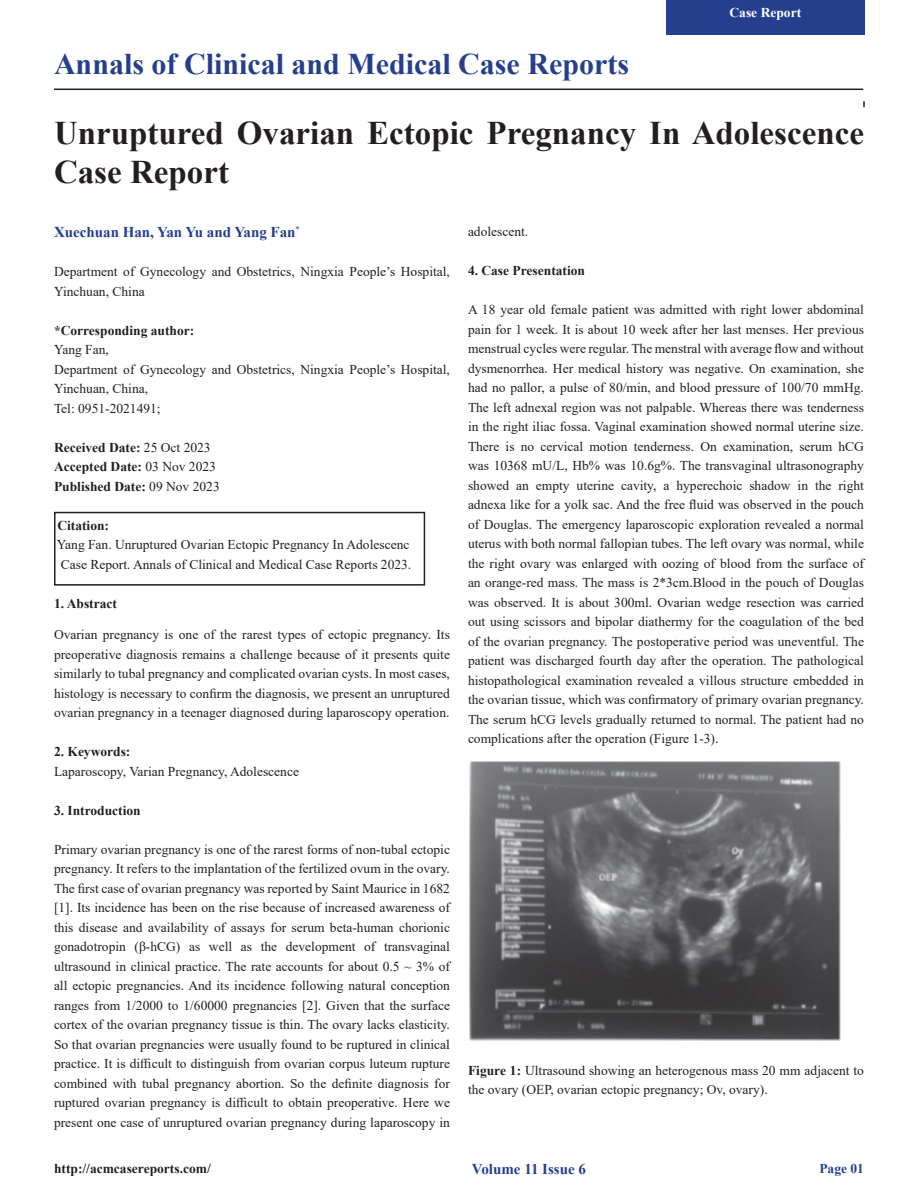
<style>
.page{position:relative;width:918px;height:1188px;background:#fff}
.page>*{position:absolute;margin:0;border:0;box-sizing:border-box;transform-origin:0 0}
.t1{font:700 33px/39px "Times New Roman";color:#231f20}
.t2{font:700 30px "Times New Roman";color:#253f8e}
.Default{font:700 15px "Times New Roman";color:#253f8e}
.Default-2{font:13.5px/19.5px "Times New Roman";color:#231f20}
.t3{font:700 13.5px "Times New Roman";color:#231f20}
.t4{font:700 13.5px "Times New Roman";color:#fff}
.t5{font:700 13.5px "Times New Roman";color:#253f8e}
.s1{font-weight:400}
.s2{font-weight:700}
</style>
<div class="page">
<svg style="left:863px;top:101px;width:2px;height:6px"></svg>
<hr style="left:54px;top:89px;width:809px;height:1px;background:#231f20">
<img style="left:469px;top:761px;width:372px;height:279px">
<div style="left:666px;top:0;width:199px;height:34px;background:#253f8e"></div>
<div style="left:54px;top:512px;width:371px;height:74px;border:2px solid #231f20"></div>
<p class="t2" style="left:54px;top:43px;width:577px">Annals of Clinical and Medical Case Reports</p>
<p class="t4" style="left:730px;top:2px;width:73px">Case Report</p>
<p class="t1" style="left:54px;top:113px;width:811px">Unruptured Ovarian Ectopic Pregnancy In Adolescence<br>Case Report</p>
<p class="Default" style="left:54px;top:221px;width:247px">Xuechuan Han, Yan Yu and Yang Fan<sup>*</sup></p>
<p class="Default-2" style="left:54px;top:261px;width:398px">Department of Gynecology and Obstetrics, Ningxia People’s Hospital,<br>Yinchuan, China</p>
<p class="t3" style="left:54px;top:320px;width:142px">*Corresponding author:</p>
<p class="Default-2" style="left:54px;top:339px;width:56px">Yang Fan,</p>
<p class="Default-2" style="left:54px;top:359px;width:398px">Department of Gynecology and Obstetrics, Ningxia People’s Hospital,<br>Yinchuan, China,</p>
<p class="Default-2" style="left:54px;top:398px;width:108px">Tel: 0951-2021491;</p>
<p class="t3" style="left:54px;top:437px;width:158px">Received Date: <span class="s1">25 Oct 2023</span></p>
<p class="t3" style="left:54px;top:457px;width:163px">Accepted Date: <span class="s1">03 Nov 2023</span></p>
<p class="t3" style="left:54px;top:476px;width:167px">Published Date: <span class="s1">09 Nov 2023</span></p>
<p class="t3" style="left:57px;top:515px;width:53px">Citation:</p>
<p class="Default-2" style="left:57px;top:534px;width:354px">Yang Fan. Unruptured Ovarian Ectopic Pregnancy In Adolescenc</p>
<p class="Default-2" style="left:61px;top:554px;width:352px">Case Report. Annals of Clinical and Medical Case Reports 2023.</p>
<p class="t3" style="left:54px;top:593px;width:64px">1. Abstract</p>
<p class="Default-2" style="left:54px;top:624px;width:398px;text-align:justify">Ovarian pregnancy is one of the rarest types of ectopic pregnancy. Its preoperative diagnosis remains a challenge because of it presents quite similarly to tubal pregnancy and complicated ovarian cysts. In most cases, histology is necessary to confirm the diagnosis, we present an unruptured ovarian pregnancy in a teenager diagnosed during laparoscopy operation.</p>
<p class="t3" style="left:54px;top:742px;width:78px">2. Keywords:</p>
<p class="Default-2" style="left:54px;top:761px;width:247px">Laparoscopy, Varian Pregnancy, Adolescence</p>
<p class="t3" style="left:54px;top:800px;width:88px">3. Introduction</p>
<p class="Default-2" style="left:54px;top:839px;width:398px;text-align:justify">Primary ovarian pregnancy is one of the rarest forms of non-tubal ectopic pregnancy. It refers to the implantation of the fertilized ovum in the ovary.<br>The first case of ovarian pregnancy was reported by Saint Maurice in 1682 [1]. Its incidence has been on the rise because of increased awareness of this disease and availability of assays for serum beta-human chorionic gonadotropin (β-hCG) as well as the development of transvaginal ultrasound in clinical practice. The rate accounts for about 0.5 ~ 3% of all ectopic pregnancies. And its incidence following natural conception ranges from 1/2000 to 1/60000 pregnancies [2]. Given that the surface cortex of the ovarian pregnancy tissue is thin. The ovary lacks elasticity.<br>So that ovarian pregnancies were usually found to be ruptured in clinical practice. It is difficult to distinguish from ovarian corpus luteum rupture combined with tubal pregnancy abortion. So the definite diagnosis for ruptured ovarian pregnancy is difficult to obtain preoperative. Here we present one case of unruptured ovarian pregnancy during laparoscopy in</p>
<p class="Default-2" style="left:468px;top:222px;width:62px">adolescent.</p>
<p class="t3" style="left:468px;top:261px;width:119px">4. Case Presentation</p>
<p class="Default-2" style="left:468px;top:300px;width:398px;text-align:justify">A 18 year old female patient was admitted with right lower abdominal pain for 1 week. It is about 10 week after her last menses. Her previous menstrual cycles were regular. The menstral with average flow and without dysmenorrhea. Her medical history was negative. On examination, she had no pallor, a pulse of 80/min, and blood pressure of 100/70 mmHg.<br>The left adnexal region was not palpable. Whereas there was tenderness in the right iliac fossa. Vaginal examination showed normal uterine size.<br>There is no cervical motion tenderness. On examination, serum hCG was 10368 mU/L, Hb% was 10.6g%. The transvaginal ultrasonography showed an empty uterine cavity, a hyperechoic shadow in the right adnexa like for a yolk sac. And the free fluid was observed in the pouch of Douglas. The emergency laparoscopic exploration revealed a normal uterus with both normal fallopian tubes. The left ovary was normal, while the right ovary was enlarged with oozing of blood from the surface of an orange-red mass. The mass is 2*3cm.Blood in the pouch of Douglas was observed. It is about 300ml. Ovarian wedge resection was carried out using scissors and bipolar diathermy for the coagulation of the bed of the ovarian pregnancy. The postoperative period was uneventful. The patient was discharged fourth day after the operation. The pathological histopathological examination revealed a villous structure embedded in the ovarian tissue, which was confirmatory of primary ovarian pregnancy.<br>The serum hCG levels gradually returned to normal. The patient had no complications after the operation (Figure 1-3).</p>
<p class="Default-2" style="left:468px;top:1060px;width:397px"><span class="s2">Figure 1:</span> Ultrasound showing an heterogenous mass 20 mm adjacent to the ovary (OEP, ovarian ectopic pregnancy; Ov, ovary).</p>
<p class="t3" style="left:54px;top:1159px;width:158px">http://acmcasereports.com/</p>
<p class="t5" style="left:819px;top:1159px;width:46px">Page 01</p>
<p class="Default" style="left:472px;top:1158px;width:116px">Volume 11 Issue 6</p>
</div>
